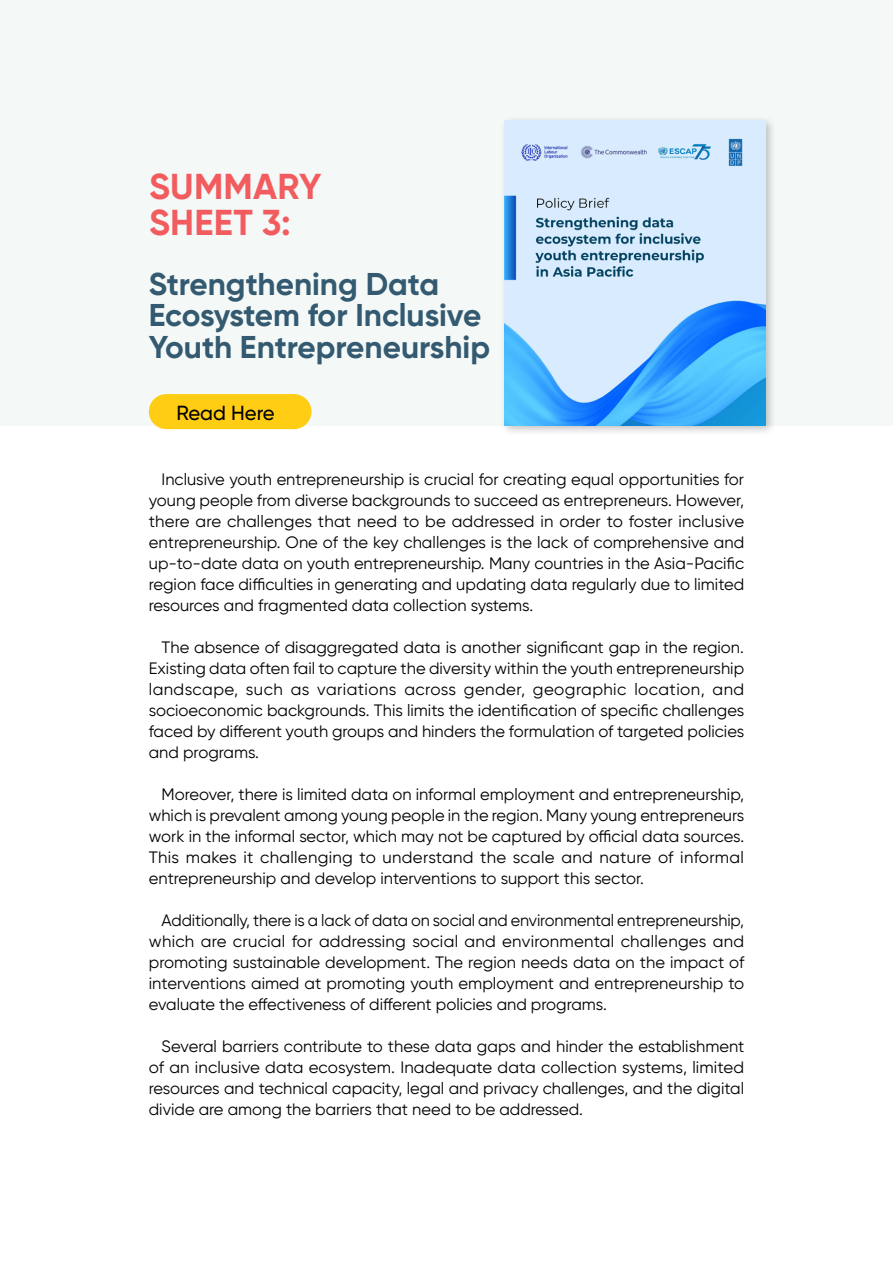
<style>
.page{position:relative;width:893px;height:1263px;background:#fff}
.page>*{position:absolute;margin:0;border:0;box-sizing:border-box;transform-origin:0 0}
.t1{font:700 36px/36px "Gilroy";letter-spacing:.005em;color:#f25c5f}
.t2{font:700 31.5px/31.5px "Gilroy";color:#335a70}
.t3{font:500 20.4px "Gilroy";color:#000}
.t4{font:16.5px/21px "Gilroy";color:#000;text-align:justify}
</style>
<div class="page">
<div style="left:0;top:0;width:893px;height:425px;background:#f4f8f7"></div>
<div style="left:149px;top:394px;width:162px;height:35px;background:#ffcd14;border-radius:18px"></div>
<div style="left:500px;top:116px;width:276px;height:320px;background:#000;opacity:.25"></div>
<img style="left:505px;top:121px;width:260px;height:304px">
<h1 class="t1" style="left:149px;top:168px;width:174px">SUMMARY<br>SHEET 3:</h1>
<h2 class="t2" style="left:149px;top:268px;width:343px">Strengthening Data<br>Ecosystem for Inclusive<br>Youth Entrepreneurship</h2>
<p class="t3" style="left:176px;top:400px;width:100px">Read Here</p>
<p class="t4" style="left:149px;top:468px;width:597px;text-indent:13px">Inclusive youth entrepreneurship is crucial for creating equal opportunities for young people from diverse backgrounds to succeed as entrepreneurs. However, there are challenges that need to be addressed in order to foster inclusive entrepreneurship. One of the key challenges is the lack of comprehensive and up-to-date data on youth entrepreneurship. Many countries in the Asia-Pacific region face difficulties in generating and updating data regularly due to limited resources and fragmented data collection systems.</p>
<p class="t4" style="left:149px;top:636px;width:597px;text-indent:13px">The absence of disaggregated data is another significant gap in the region.<br>Existing data often fail to capture the diversity within the youth entrepreneurship landscape, such as variations across gender, geographic location, and socioeconomic backgrounds. This limits the identification of specific challenges faced by different youth groups and hinders the formulation of targeted policies and programs.</p>
<p class="t4" style="left:149px;top:783px;width:597px;text-indent:13px">Moreover, there is limited data on informal employment and entrepreneurship, which is prevalent among young people in the region. Many young entrepreneurs work in the informal sector, which may not be captured by official data sources.<br>This makes it challenging to understand the scale and nature of informal entrepreneurship and develop interventions to support this sector.</p>
<p class="t4" style="left:149px;top:909px;width:597px;text-indent:13px">Additionally, there is a lack of data on social and environmental entrepreneurship, which are crucial for addressing social and environmental challenges and promoting sustainable development. The region needs data on the impact of interventions aimed at promoting youth employment and entrepreneurship to evaluate the effectiveness of different policies and programs.</p>
<p class="t4" style="left:149px;top:1035px;width:597px;text-indent:13px">Several barriers contribute to these data gaps and hinder the establishment of an inclusive data ecosystem. Inadequate data collection systems, limited resources and technical capacity, legal and privacy challenges, and the digital divide are among the barriers that need to be addressed.</p>
</div>
